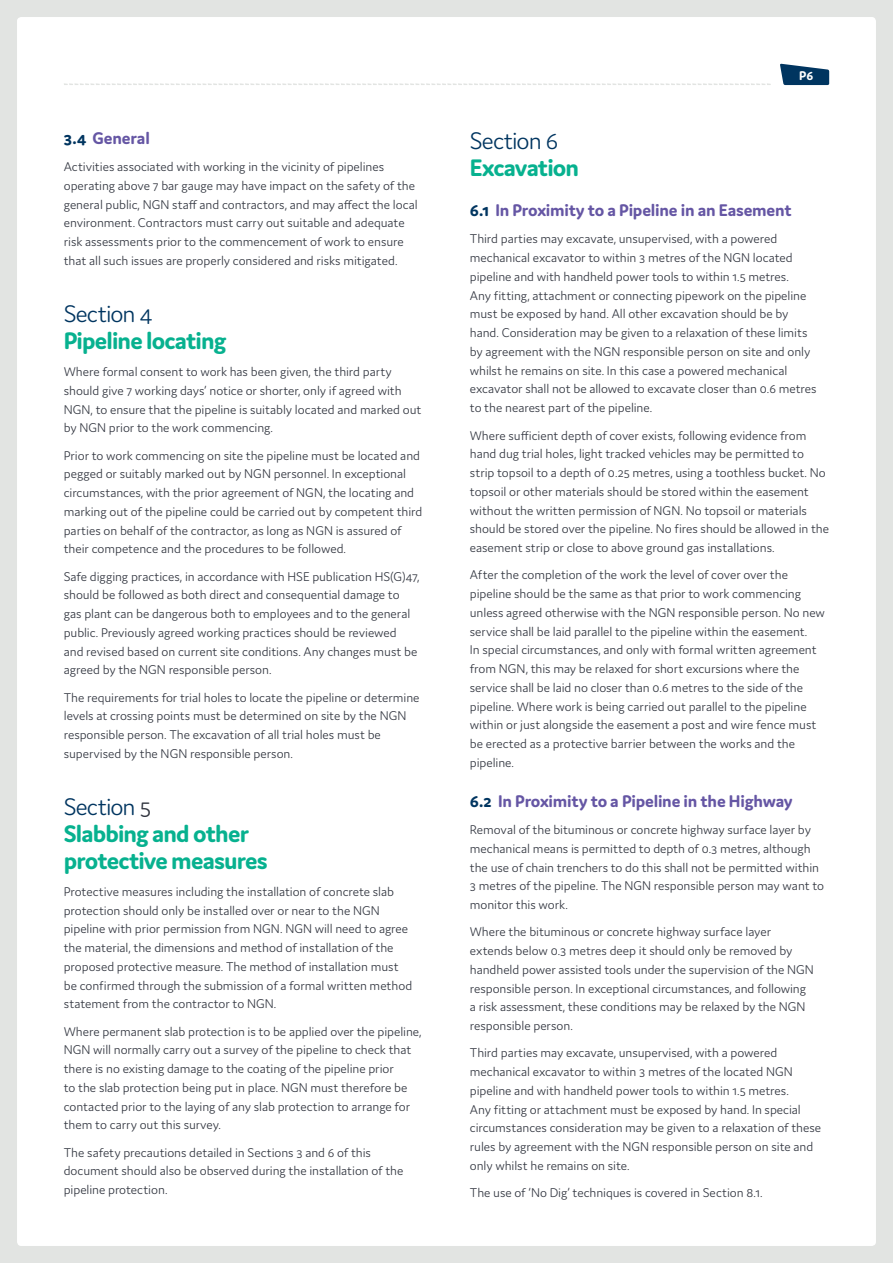
<style>
.page{position:relative;width:893px;height:1263px;background:#e2e4e2}
.page>*{position:absolute;margin:0;border:0;box-sizing:border-box;transform-origin:0 0}
.Subhead_1{font:700 25.5px/27px "Domus";letter-spacing:-.035em;color:#07b18f}
.Subhead_2{font:700 18px "Domus";letter-spacing:-.01em;color:#6556a4}
.Body{font:300 13.5px/18.8px "Domus";letter-spacing:-.005em;color:#323640}
.t1{font:700 13.5px "Domus";color:#fff}
.s1{color:#003560}
.s2{font-weight:300;color:#003560}
.s3{font-weight:300;color:#323640}
</style>
<div class="page">
<div style="left:17px;top:17px;width:859px;height:1229px;background:#fff;border-radius:4px"></div>
<svg style="left:780px;top:64px;width:49px;height:21px"></svg>
<svg style="left:64px;top:83px;width:707px;height:2px"></svg>
<p class="Subhead_2" style="left:64px;top:128px;width:88px"><span class="s1">3.4</span> General</p>
<p class="Body" style="left:64px;top:157px;width:355px">Activities associated with working in the vicinity of pipelines operating above 7 bar gauge may have impact on the safety of the general public, NGN staff and contractors, and may affect the local environment. Contractors must carry out suitable and adequate risk assessments prior to the commencement of work to ensure that all such issues are properly considered and risks mitigated.</p>
<p class="Subhead_1" style="left:64px;top:300px;width:164px"><span class="s2">Section 4<br></span>Pipeline locating</p>
<p class="Body" style="left:64px;top:362px;width:359px">Where formal consent to work has been given, the third party should give 7 working days’ notice or shorter, only if agreed with NGN, to ensure that the pipeline is suitably located and marked out by NGN prior to the work commencing.</p>
<p class="Body" style="left:64px;top:446px;width:360px">Prior to work commencing on site the pipeline must be located and pegged or suitably marked out by NGN personnel. In exceptional circumstances, with the prior agreement of NGN, the locating and marking out of the pipeline could be carried out by competent third parties on behalf of the contractor, as long as NGN is assured of their competence and the procedures to be followed.</p>
<p class="Body" style="left:64px;top:567px;width:357px">Safe digging practices, in accordance with HSE publication HS(G)47, should be followed as both direct and consequential damage to gas plant can be dangerous both to employees and to the general public. Previously agreed working practices should be reviewed and revised based on current site conditions. Any changes must be agreed by the NGN responsible person.</p>
<p class="Body" style="left:64px;top:688px;width:357px">The requirements for trial holes to locate the pipeline or determine levels at crossing points must be determined on site by the NGN responsible person. The excavation of all trial holes must be supervised by the NGN responsible person.</p>
<p class="Subhead_1" style="left:64px;top:792px;width:206px"><span class="s2">Section</span> <span class="s3">5<br></span>Slabbing and other protective measures</p>
<p class="Body" style="left:64px;top:882px;width:350px">Protective measures including the installation of concrete slab protection should only be installed over or near to the NGN pipeline with prior permission from NGN. NGN will need to agree the material, the dimensions and method of installation of the proposed protective measure. The method of installation must be confirmed through the submission of a formal written method statement from the contractor to NGN.</p>
<p class="Body" style="left:64px;top:1022px;width:359px">Where permanent slab protection is to be applied over the pipeline, NGN will normally carry out a survey of the pipeline to check that there is no existing damage to the coating of the pipeline prior<br>to the slab protection being put in place. NGN must therefore be contacted prior to the laying of any slab protection to arrange for them to carry out this survey.</p>
<p class="Body" style="left:64px;top:1143px;width:341px">The safety precautions detailed in Sections 3 and 6 of this document should also be observed during the installation of the pipeline protection.</p>
<p class="t1" style="left:799px;top:68px;width:16px">P6</p>
<p class="Subhead_1" style="left:470px;top:127px;width:111px"><span class="s2">Section 6<br></span>Excavation</p>
<p class="Subhead_2" style="left:470px;top:200px;width:323px"><span class="s1">6.1</span> In Proximity to a Pipeline in an Easement</p>
<p class="Body" style="left:470px;top:230px;width:348px">Third parties may excavate, unsupervised, with a powered mechanical excavator to within 3 metres of the NGN located pipeline and with handheld power tools to within 1.5 metres.<br>Any fitting, attachment or connecting pipework on the pipeline must be exposed by hand. All other excavation should be by hand. Consideration may be given to a relaxation of these limits by agreement with the NGN responsible person on site and only whilst he remains on site. In this case a powered mechanical excavator shall not be allowed to excavate closer than 0.6 metres to the nearest part of the pipeline.</p>
<p class="Body" style="left:470px;top:426px;width:361px">Where sufficient depth of cover exists, following evidence from hand dug trial holes, light tracked vehicles may be permitted to strip topsoil to a depth of 0.25 metres, using a toothless bucket. No topsoil or other materials should be stored within the easement without the written permission of NGN. No topsoil or materials should be stored over the pipeline. No fires should be allowed in the easement strip or close to above ground gas installations.</p>
<p class="Body" style="left:470px;top:565px;width:357px">After the completion of the work the level of cover over the pipeline should be the same as that prior to work commencing unless agreed otherwise with the NGN responsible person. No new service shall be laid parallel to the pipeline within the easement.<br>In special circumstances, and only with formal written agreement from NGN, this may be relaxed for short excursions where the service shall be laid no closer than 0.6 metres to the side of the pipeline. Where work is being carried out parallel to the pipeline within or just alongside the easement a post and wire fence must be erected as a protective barrier between the works and the pipeline.</p>
<p class="Subhead_2" style="left:470px;top:791px;width:324px"><span class="s1">6.2</span> In Proximity to a Pipeline in the Highway</p>
<p class="Body" style="left:470px;top:820px;width:356px">Removal of the bituminous or concrete highway surface layer by mechanical means is permitted to depth of 0.3 metres, although the use of chain trenchers to do this shall not be permitted within 3 metres of the pipeline. The NGN responsible person may want to monitor this work.</p>
<p class="Body" style="left:470px;top:922px;width:345px">Where the bituminous or concrete highway surface layer extends below 0.3 metres deep it should only be removed by handheld power assisted tools under the supervision of the NGN responsible person. In exceptional circumstances, and following a risk assessment, these conditions may be relaxed by the NGN responsible person.</p>
<p class="Body" style="left:470px;top:1043px;width:353px">Third parties may excavate, unsupervised, with a powered mechanical excavator to within 3 metres of the located NGN pipeline and with handheld power tools to within 1.5 metres.<br>Any fitting or attachment must be exposed by hand. In special circumstances consideration may be given to a relaxation of these rules by agreement with the NGN responsible person on site and only whilst he remains on site.</p>
<p class="Body" style="left:470px;top:1183px;width:294px">The use of ‘No Dig’ techniques is covered in Section 8.1.</p>
</div>
